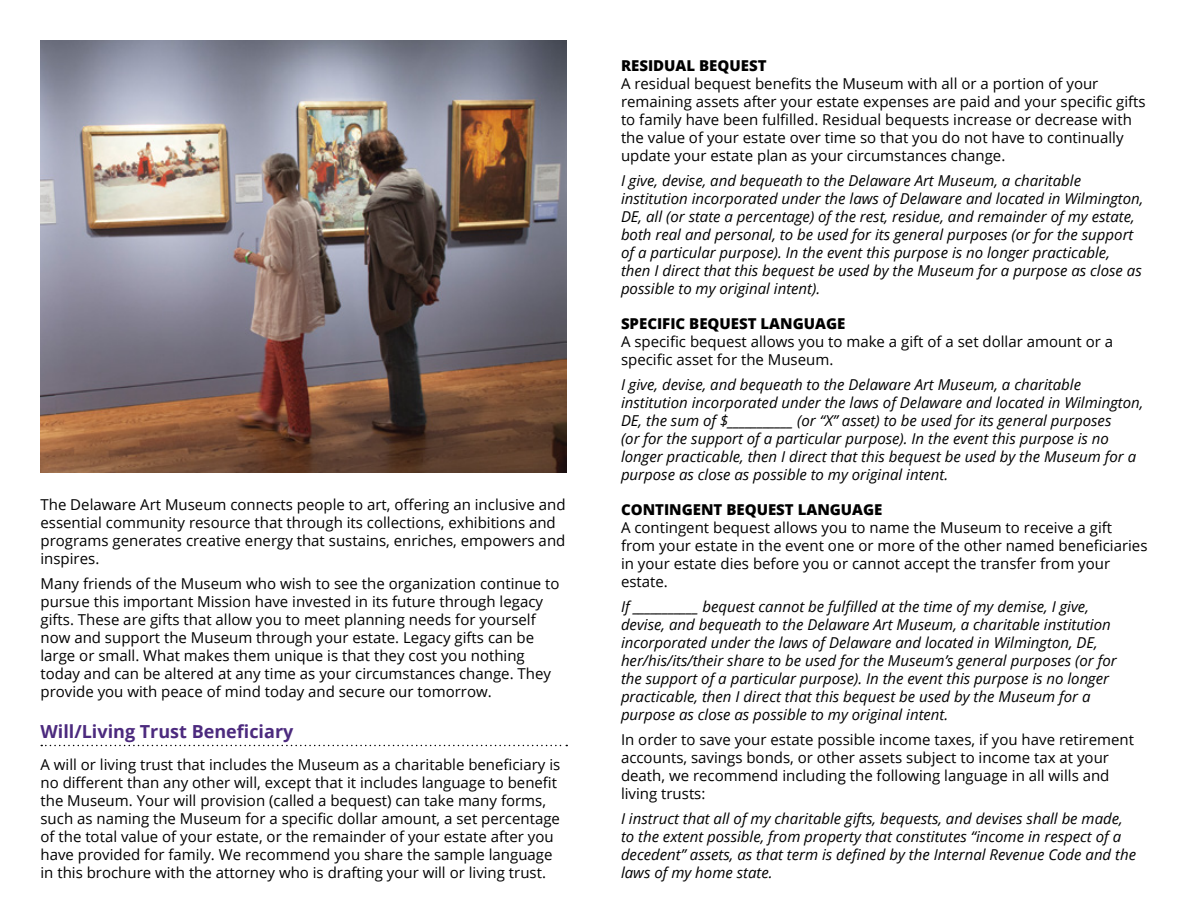
<style>
.page{position:relative;width:1188px;height:918px;background:#fff}
.page>*{position:absolute;margin:0;border:0;box-sizing:border-box;transform-origin:0 0}
.t1{font:700 18px "Open Sans";color:#4c2a7e}
.t2{font:15px/18px "Open Sans";color:#000}
.t3{font:italic 15px/18px "Open Sans";color:#000}
.t4{font:800 15px "Open Sans";color:#000}
</style>
<div class="page">
<svg style="left:41px;top:745px;width:526px;height:1px"></svg>
<img style="left:40px;top:40px;width:527px;height:432px">
<p class="t2" style="left:40px;top:495px;width:527px">The Delaware Art Museum connects people to art, offering an inclusive and essential community resource that through its collections, exhibitions and programs generates creative energy that sustains, enriches, empowers and inspires.</p>
<p class="t2" style="left:40px;top:574px;width:521px">Many friends of the Museum who wish to see the organization continue to pursue this important Mission have invested in its future through legacy gifts. These are gifts that allow you to meet planning needs for yourself now and support the Museum through your estate. Legacy gifts can be large or small. What makes them unique is that they cost you nothing today and can be altered at any time as your circumstances change. They provide you with peace of mind today and secure our tomorrow.</p>
<p class="t1" style="left:40px;top:719px;width:254px">Will/Living Trust Beneficiary</p>
<p class="t2" style="left:40px;top:755px;width:521px">A will or living trust that includes the Museum as a charitable beneficiary is no different than any other will, except that it includes language to benefit the Museum. Your will provision (called a bequest) can take many forms, such as naming the Museum for a specific dollar amount, a set percentage of the total value of your estate, or the remainder of your estate after you have provided for family. We recommend you share the sample language in this brochure with the attorney who is drafting your will or living trust.</p>
<p class="t4" style="left:621px;top:54px;width:147px">RESIDUAL BEQUEST</p>
<p class="t2" style="left:621px;top:74px;width:526px">A residual bequest benefits the Museum with all or a portion of your remaining assets after your estate expenses are paid and your specific gifts to family have been fulfilled. Residual bequests increase or decrease with the value of your estate over time so that you do not have to continually update your estate plan as your circumstances change.</p>
<p class="t3" style="left:621px;top:171px;width:524px">I give, devise, and bequeath to the Delaware Art Museum, a charitable institution incorporated under the laws of Delaware and located in Wilmington, DE, all (or state a percentage) of the rest, residue, and remainder of my estate, both real and personal, to be used for its general purposes (or for the support of a particular purpose). In the event this purpose is no longer practicable,<br>then I direct that this bequest be used by the Museum for a purpose as close as possible to my original intent).</p>
<p class="t4" style="left:621px;top:312px;width:226px">SPECIFIC BEQUEST LANGUAGE</p>
<p class="t2" style="left:621px;top:332px;width:494px">A specific bequest allows you to make a gift of a set dollar amount or a specific asset for the Museum.</p>
<p class="t3" style="left:621px;top:375px;width:524px">I give, devise, and bequeath to the Delaware Art Museum, a charitable institution incorporated under the laws of Delaware and located in Wilmington, DE, the sum of $___________ (or “X” asset) to be used for its general purposes<br>(or for the support of a particular purpose). In the event this purpose is no longer practicable, then I direct that this bequest be used by the Museum for a purpose as close as possible to my original intent.</p>
<p class="t4" style="left:621px;top:498px;width:263px">CONTINGENT BEQUEST LANGUAGE</p>
<p class="t2" style="left:621px;top:518px;width:528px">A contingent bequest allows you to name the Museum to receive a gift from your estate in the event one or more of the other named beneficiaries in your estate dies before you or cannot accept the transfer from your estate.</p>
<p class="t3" style="left:621px;top:597px;width:497px">If ___________ bequest cannot be fulfilled at the time of my demise, I give, devise, and bequeath to the Delaware Art Museum, a charitable institution incorporated under the laws of Delaware and located in Wilmington, DE, her/his/its/their share to be used for the Museum’s general purposes (or for the support of a particular purpose). In the event this purpose is no longer practicable, then I direct that this bequest be used by the Museum for a purpose as close as possible to my original intent.</p>
<p class="t2" style="left:621px;top:730px;width:515px">In order to save your estate possible income taxes, if you have retirement accounts, savings bonds, or other assets subject to income tax at your death, we recommend including the following language in all wills and living trusts:</p>
<p class="t3" style="left:621px;top:809px;width:517px">I instruct that all of my charitable gifts, bequests, and devises shall be made, to the extent possible, from property that constitutes “income in respect of a decedent” assets, as that term is defined by the Internal Revenue Code and the laws of my home state.</p>
</div>
